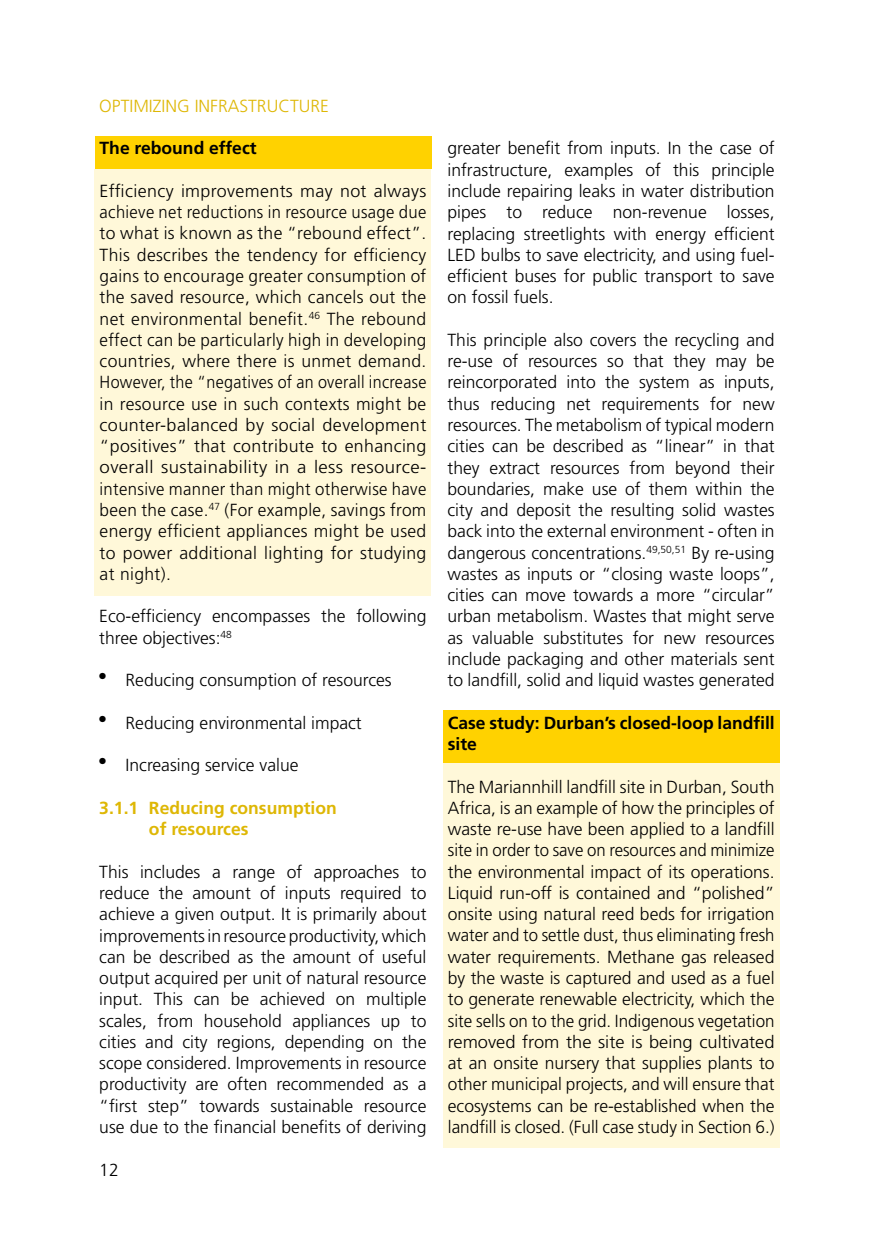
<style>
.page{position:relative;width:874px;height:1241px;background:#fff}
.page>*{position:absolute;margin:0;border:0;box-sizing:border-box;transform-origin:0 0}
.t1{font:300 17.5px/21.2px "Frutiger LT Std";color:#000;text-align:justify}
.t2{font:700 17.5px/21.2px "Frutiger";color:#000}
.t3{font:700 17.5px/21.2px "Frutiger LT Std";color:#deb705}
.t4{font:300 17.5px "Frutiger LT Std";color:#deb705}
</style>
<div class="page">
<div style="left:94px;top:137px;width:337px;height:32px;background:#ffd200"></div>
<div style="left:95px;top:169px;width:336px;height:426px;background:#fff8d9"></div>
<div style="left:442px;top:710px;width:337px;height:55px;background:#ffd200"></div>
<div style="left:442px;top:763px;width:337px;height:384px;background:#fff8d9"></div>
<p class="t4" style="left:99px;top:95px;width:231px">Optimizing Infrastructure</p>
<p class="t2" style="left:99px;top:137px;width:158px">The rebound effect</p>
<p class="t1" style="left:100px;top:180px;width:328px">Efficiency improvements may not always achieve net reductions in resource usage due to what is known as the “rebound effect”.<br>This describes the tendency for efficiency gains to encourage greater consumption of the saved resource, which cancels out the net environmental benefit.<sup>46</sup> The rebound effect can be particularly high in developing countries, where there is unmet demand.<br>However, the “negatives of an overall increase in resource use in such contexts might be counter-balanced by social development “positives” that contribute to enhancing overall sustainability in a less resource&shy;intensive manner than might otherwise have been the case.<sup>47</sup> (For example, savings from energy efficient appliances might be used to power additional lighting for studying at night).</p>
<p class="t1" style="left:99px;top:606px;width:328px">Eco-efficiency encompasses the following three objectives:<sup>48</sup></p>
<p class="t1" style="left:99px;top:669px;width:294px">● Reducing consumption of resources</p>
<p class="t1" style="left:99px;top:712px;width:264px">● Reducing environmental impact</p>
<p class="t1" style="left:99px;top:754px;width:200px">● Increasing service value</p>
<p class="t3" style="left:149px;top:797px;width:189px;text-indent:-50px">3.1.1 Reducing consumption of resources</p>
<p class="t1" style="left:99px;top:861px;width:328px">This includes a range of approaches to reduce the amount of inputs required to achieve a given output. It is primarily about improvements in resource productivity, which can be described as the amount of useful output acquired per unit of natural resource input. This can be achieved on multiple scales, from household appliances up to cities and city regions, depending on the scope considered. Improvements in resource productivity are often recommended as a “first step” towards sustainable resource use due to the financial benefits of deriving</p>
<p class="t1" style="left:99px;top:1159px;width:21px">12</p>
<p class="t1" style="left:447px;top:138px;width:328px">greater benefit from inputs. In the case of infrastructure, examples of this principle include repairing leaks in water distribution pipes to reduce non-revenue losses, replacing streetlights with energy efficient LED bulbs to save electricity, and using fuel&shy;efficient buses for public transport to save on fossil fuels.</p>
<p class="t1" style="left:447px;top:329px;width:328px">This principle also covers the recycling and re-use of resources so that they may be reincorporated into the system as inputs, thus reducing net requirements for new resources. The metabolism of typical modern cities can be described as “linear” in that they extract resources from beyond their boundaries, make use of them within the city and deposit the resulting solid wastes back into the external environment - often in dangerous concentrations.<sup>49,50,51</sup> By re-using wastes as inputs or “closing waste loops”, cities can move towards a more “circular” urban metabolism. Wastes that might serve as valuable substitutes for new resources include packaging and other materials sent to landfill, solid and liquid wastes generated</p>
<p class="t2" style="left:447px;top:711px;width:328px">Case study: Durban’s closed-loop landfill site</p>
<p class="t1" style="left:447px;top:776px;width:328px">The Mariannhill landfill site in Durban, South Africa, is an example of how the principles of waste re-use have been applied to a landfill site in order to save on resources and minimize the environmental impact of its operations.<br>Liquid run-off is contained and “polished” onsite using natural reed beds for irrigation water and to settle dust, thus eliminating fresh water requirements. Methane gas released by the waste is captured and used as a fuel to generate renewable electricity, which the site sells on to the grid. Indigenous vegetation removed from the site is being cultivated at an onsite nursery that supplies plants to other municipal projects, and will ensure that ecosystems can be re-established when the landfill is closed. (Full case study in Section 6.)</p>
</div>
